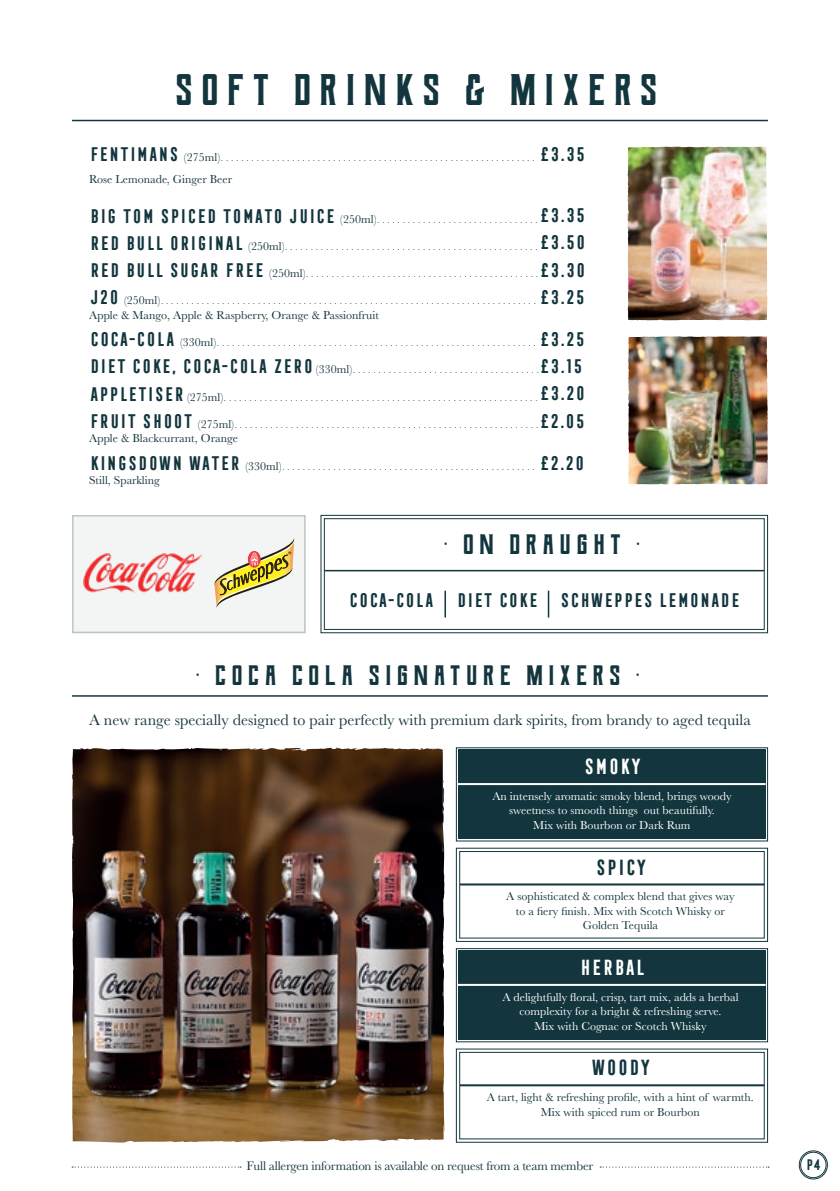
<style>
.page{position:relative;width:840px;height:1191px;background:#fff}
.page>*{position:absolute;margin:0;border:0;box-sizing:border-box;transform-origin:0 0}
.t1{font:44px "Berg";letter-spacing:.1em;color:#13353d}
.t2{font:28px "Berg";letter-spacing:.1em;color:#13353d}
.t3{font:700 20px "Frontage Condensed";color:#fff}
.t4{font:700 20px "Frontage Condensed";color:#13353d}
.t5{font:700 18px "Frontage Condensed";color:#13353d}
.t6{font:16px "Baskerville";color:#13353d}
.t7{font:700 14px "Frontage Condensed";color:#13353d}
.t8{font:13px "Baskerville";letter-spacing:-.015em;color:#13353d}
.t9{font:12px "Baskerville";color:#13353d}
.t10{font:12px "Baskerville";color:#fff}
.t11{font:10px "Frontage Condensed";color:#13353d}
.s1{font-weight:700;font-size:18px}
.s2{font-family:"Baskerville";font-size:12px}
</style>
<div class="page">
<img style="left:338px;top:747px;width:106px;height:395px">
<img style="left:72px;top:747px;width:266px;height:395px">
<hr style="left:72px;top:695px;width:695px;height:1px;background:#13353d">
<svg style="left:455px;top:747px;width:312px;height:94px;background:#1c3d45"></svg>
<div style="left:459px;top:751px;width:305px;height:87px;border:1px solid #13353d"></div>
<svg style="left:455px;top:847px;width:312px;height:95px"></svg>
<div style="left:459px;top:851px;width:305px;height:87px;border:1px solid #13353d"></div>
<svg style="left:455px;top:948px;width:312px;height:94px;background:#1c3d44"></svg>
<div style="left:459px;top:951px;width:305px;height:87px;border:1px solid #13353d"></div>
<svg style="left:455px;top:1048px;width:312px;height:94px"></svg>
<div style="left:459px;top:1052px;width:305px;height:87px;border:1px solid #13353d"></div>
<hr style="left:458px;top:783px;width:307px;height:2px;background:#fff">
<hr style="left:458px;top:984px;width:307px;height:2px;background:#fff">
<hr style="left:459px;top:883px;width:304px;height:2px;background:#13353d">
<hr style="left:459px;top:1084px;width:304px;height:2px;background:#13353d">
<div style="left:798px;top:1150px;width:29px;height:29px;border:1px solid #13353d;border-radius:50%"></div>
<div style="left:800px;top:1152px;width:25px;height:25px;border:1px solid #13353d;border-radius:50%"></div>
<svg style="left:72px;top:1166px;width:169px;height:1px"></svg>
<svg style="left:600px;top:1166px;width:168px;height:1px"></svg>
<div style="left:72px;top:515px;width:233px;height:118px;background:#f3f5f5"></div>
<img style="left:641px;top:146px;width:126px;height:174px">
<img style="left:627px;top:147px;width:46px;height:173px">
<img style="left:673px;top:336px;width:94px;height:148px">
<img style="left:628px;top:336px;width:45px;height:148px">
<hr style="left:72px;top:120px;width:695px;height:1px;background:#13353d">
<img style="left:83px;top:553px;width:119px;height:39px">
<svg style="left:320px;top:515px;width:447px;height:118px"></svg>
<div style="left:324px;top:518px;width:440px;height:112px;border:1px solid #13353d"></div>
<hr style="left:444px;top:590px;width:2px;height:27px;background:#13353d">
<hr style="left:547px;top:590px;width:2px;height:27px;background:#13353d">
<img style="left:214px;top:538px;width:80px;height:69px">
<p class="t1" style="left:176px;top:60px;width:488px">SOFT DRINKS &amp; MIXERS</p>
<p class="t5" style="left:539px;top:144px;width:48px">£3.35</p>
<p class="t11" style="left:89px;top:152px;width:447px"><span class="s1">FENTIMANS</span> <span class="s2">(275ml)</span>..............................................................</p>
<p class="t9" style="left:89px;top:171px;width:144px">Rose Lemonade, Ginger Beer</p>
<p class="t11" style="left:89px;top:213px;width:450px"><span class="s1">BIG TOM SPICED TOMATO JUICE</span> <span class="s2">(250ml)</span>................................</p>
<p class="t11" style="left:89px;top:240px;width:450px"><span class="s1">RED BULL ORIGINAL</span> <span class="s2">(250ml)</span>..................................................</p>
<p class="t11" style="left:89px;top:268px;width:450px"><span class="s1">RED BULL SUGAR FREE</span> <span class="s2">(250ml)</span>..............................................</p>
<p class="t11" style="left:89px;top:295px;width:448px"><span class="s1">J20</span> <span class="s2">(250ml)</span>..........................................................................</p>
<p class="t9" style="left:89px;top:307px;width:291px">Apple &amp; Mango, Apple &amp; Raspberry, Orange &amp; Passionfruit</p>
<p class="t11" style="left:89px;top:337px;width:448px"><span class="s1">COCA-COLA</span> <span class="s2">(330ml)</span>...............................................................</p>
<p class="t11" style="left:89px;top:364px;width:451px"><span class="s1">DIET COKE, COCA-COLA ZERO</span> <span class="s2">(330ml)</span>.....................................</p>
<p class="t11" style="left:89px;top:391px;width:450px"><span class="s1">APPLETISER</span> <span class="s2">(275ml)</span>..............................................................</p>
<p class="t11" style="left:89px;top:418px;width:450px"><span class="s1">FRUIT SHOOT</span> <span class="s2">(275ml)</span>............................................................</p>
<p class="t9" style="left:89px;top:431px;width:150px">Apple &amp; Blackcurrant, Orange</p>
<p class="t11" style="left:89px;top:460px;width:447px"><span class="s1">KINGSDOWN WATER</span> <span class="s2">(330ml)</span>..................................................</p>
<p class="t9" style="left:89px;top:472px;width:72px">Still, Sparkling</p>
<p class="t5" style="left:539px;top:205px;width:48px">£3.35</p>
<p class="t5" style="left:539px;top:232px;width:48px">£3.50</p>
<p class="t5" style="left:539px;top:260px;width:48px">£3.30</p>
<p class="t5" style="left:539px;top:287px;width:47px">£3.25</p>
<p class="t5" style="left:539px;top:329px;width:47px">£3.25</p>
<p class="t5" style="left:539px;top:356px;width:45px">£3.15</p>
<p class="t5" style="left:539px;top:383px;width:47px">£3.20</p>
<p class="t5" style="left:539px;top:411px;width:47px">£2.05</p>
<p class="t5" style="left:539px;top:453px;width:47px">£2.20</p>
<p class="t2" style="left:444px;top:526px;width:200px">• ON DRAUGHT •</p>
<p class="t5" style="left:348px;top:590px;width:87px">COCA-COLA</p>
<p class="t5" style="left:456px;top:590px;width:83px">DIET COKE</p>
<p class="t5" style="left:559px;top:590px;width:182px">SCHWEPPES LEMONADE</p>
<p class="t2" style="left:197px;top:656px;width:447px">• COCA COLA SIGNATURE MIXERS •</p>
<p class="t6" style="left:89px;top:710px;width:663px">A new range specially designed to pair perfectly with premium dark spirits, from brandy to aged tequila</p>
<p class="t3" style="left:582px;top:755px;width:59px">SMOKY</p>
<p class="t10" style="left:492px;top:788px;width:240px">An intensely aromatic smoky blend, brings woody</p>
<p class="t10" style="left:509px;top:802px;width:207px">sweetness to smooth things out beautifully.</p>
<p class="t10" style="left:533px;top:817px;width:159px">Mix with Bourbon or Dark Rum</p>
<p class="t4" style="left:594px;top:855px;width:53px">SPICY</p>
<p class="t9" style="left:506px;top:888px;width:230px">A sophisticated &amp; complex blend that gives way</p>
<p class="t9" style="left:515px;top:903px;width:210px">to a fiery finish. Mix with Scotch Whisky or</p>
<p class="t9" style="left:582px;top:917px;width:77px">Golden Tequila</p>
<p class="t3" style="left:579px;top:956px;width:67px">HERBAL</p>
<p class="t10" style="left:502px;top:989px;width:237px">A delightfully floral, crisp, tart mix, adds a herbal</p>
<p class="t10" style="left:519px;top:1003px;width:203px">complexity for a bright &amp; refreshing serve.</p>
<p class="t10" style="left:534px;top:1018px;width:173px">Mix with Cognac or Scotch Whisky</p>
<p class="t4" style="left:590px;top:1056px;width:61px">WOODY</p>
<p class="t9" style="left:486px;top:1089px;width:268px">A tart, light &amp; refreshing profile, with a hint of warmth.</p>
<p class="t9" style="left:540px;top:1104px;width:161px">Mix with spiced rum or Bourbon</p>
<p class="t8" style="left:246px;top:1157px;width:348px">Full allergen information is available on request from a team member</p>
<p class="t7" style="left:805px;top:1157px;width:17px">P4</p>
</div>
